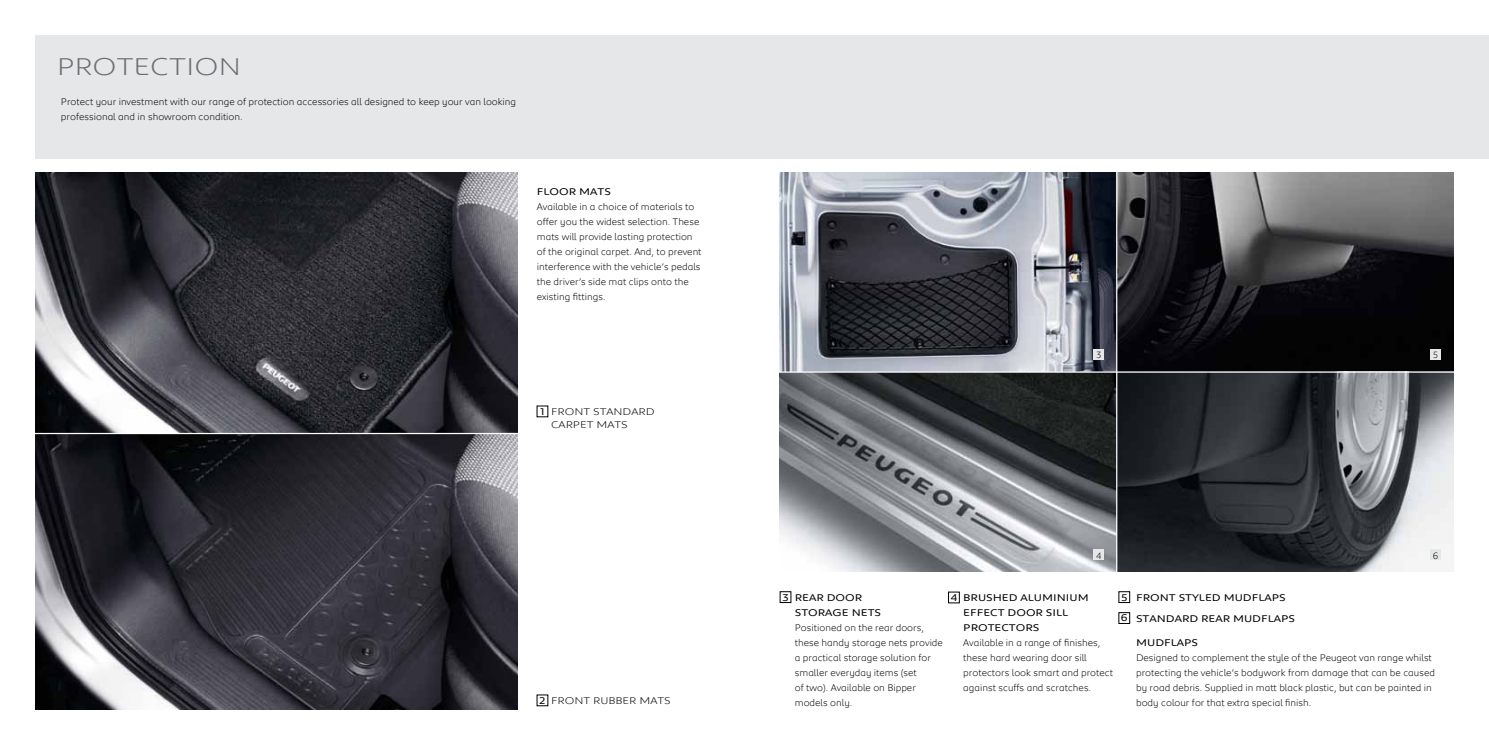
<style>
.page{position:relative;width:1489px;height:745px;background:#fff}
.page>*{position:absolute;margin:0;border:0;box-sizing:border-box;transform-origin:0 0}
.t1{font:300 25px "Peugeot Expanded";color:#6d6e71}
.t2{font:300 10px/15px "Peugeot";color:#000}
.t3{font:10px/15px "Peugeot Expanded";color:#000}
.t4{font:300 10px/13.8px "Peugeot Expanded";color:#000}
.t5{font:300 9.38px "Peugeot";color:#000}
</style>
<div class="page">
<div style="left:35px;top:35px;width:1453px;height:124px;background:#e6e7e8"></div>
<img style="left:35px;top:172px;width:482px;height:537px">
<img style="left:1117px;top:172px;width:336px;height:199px">
<svg style="left:780px;top:172px;width:336px;height:199px;background:#72757d"></svg>
<svg style="left:1117px;top:372px;width:336px;height:198px;background:#4e5055"></svg>
<svg style="left:780px;top:372px;width:336px;height:198px;background:#717478"></svg>
<div style="left:1093px;top:349px;width:11px;height:10px;background:#e6e7e8"></div>
<div style="left:1430px;top:349px;width:10px;height:10px;background:#e6e7e8"></div>
<div style="left:1093px;top:549px;width:11px;height:10px;background:#e6e7e8"></div>
<div style="left:1430px;top:549px;width:10px;height:10px;background:#e6e7e8"></div>
<div style="left:780px;top:591px;width:11px;height:11px;border:1px solid #000"></div>
<hr style="left:0;top:432px;width:522px;height:2px;background:#fff">
<h1 class="t1" style="left:57px;top:49px;width:186px">PROTECTION</h1>
<p class="t2" style="left:61px;top:93px;width:456px">Protect your investment with our range of protection accessories all designed to keep your van looking professional and in showroom condition.</p>
<p class="t3" style="left:537px;top:184px;width:16px">FLOOR</p>
<p class="t3" style="left:579px;top:184px;width:9px">MATS</p>
<p class="t2" style="left:537px;top:198px;width:166px">Available in a choice of materials to offer you the widest selection. These mats will provide lasting protection of the original carpet. And, to prevent interference with the vehicle’s pedals the driver’s side mat clips onto the existing fittings.</p>
<p class="t3" style="left:540px;top:403px;width:6px">1</p>
<p class="t4" style="left:551px;top:403px;width:105px">FRONT STANDARD<br>CARPET MATS</p>
<p class="t3" style="left:539px;top:691px;width:8px">2</p>
<p class="t4" style="left:551px;top:692px;width:121px">FRONT RUBBER MATS</p>
<p class="t5" style="left:1096px;top:348px;width:7px">3</p>
<p class="t5" style="left:1432px;top:348px;width:7px">5</p>
<p class="t5" style="left:1096px;top:548px;width:7px">4</p>
<p class="t5" style="left:1432px;top:548px;width:7px">6</p>
<p class="t3" style="left:1135px;top:586px;width:160px;line-height:20.9px">FRONT STYLED MUDFLAPS<br>STANDARD REAR MUDFLAPS</p>
<p class="t3" style="left:1135px;top:634px;width:64px">MUDFLAPS</p>
<p class="t2" style="left:1135px;top:648px;width:300px">Designed to complement the style of the Peugeot van range whilst protecting the vehicle’s bodywork from damage that can be caused by road debris. Supplied in matt black plastic, but can be painted in body colour for that extra special finish.</p>
<p class="t3" style="left:782px;top:588px;width:8px">3</p>
<p class="t3" style="left:950px;top:589px;width:8px">4</p>
<p class="t3" style="left:1120px;top:585px;width:8px;line-height:20.9px">5<br>6</p>
<p class="t3" style="left:794px;top:589px;width:88px">REAR DOOR<br>STORAGE NETS</p>
<p class="t2" style="left:794px;top:618px;width:150px">Positioned on the rear doors, these handy storage nets provide a practical storage solution for smaller everyday items (set<br>of two). Available on Bipper models only.</p>
<p class="t3" style="left:963px;top:589px;width:127px">BRUSHED ALUMINIUM<br>EFFECT DOOR SILL<br>PROTECTORS</p>
<p class="t2" style="left:963px;top:633px;width:151px">Available in a range of finishes, these hard wearing door sill protectors look smart and protect against scuffs and scratches.</p>
</div>
